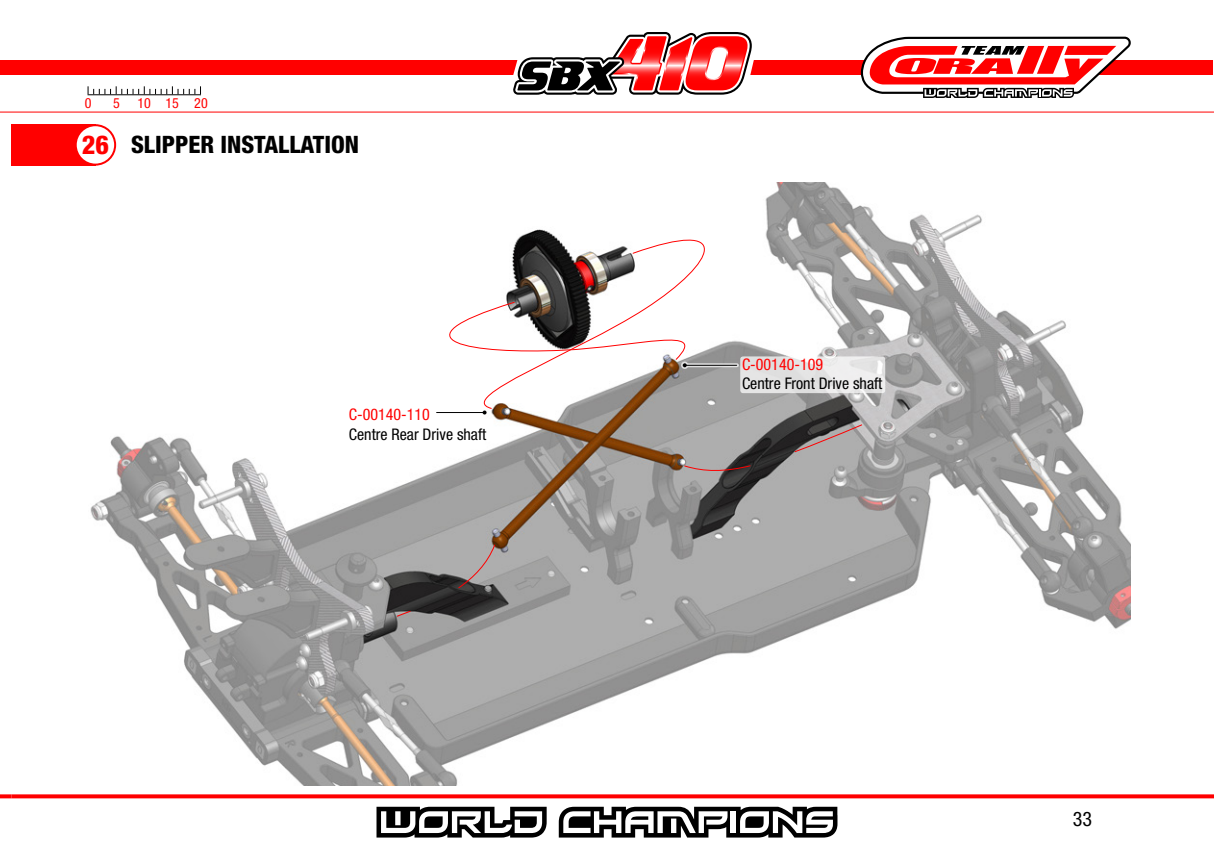
<style>
.page{position:relative;width:1214px;height:865px;background:#fff}
.page>*{position:absolute;margin:0;border:0;box-sizing:border-box;transform-origin:0 0}
.t1{font:800 condensed 24px "Helvetica Neue LT Std";color:#000}
.t2{font:condensed 20px "Helvetica Neue LT Std";color:#000}
.t3{font:condensed 16px "Helvetica Neue LT Std";color:#000}
.t4{font:condensed 16px "Helvetica Neue LT Std";color:#f00}
.t5{font:condensed 14px "Helvetica Neue LT Std";color:#f00}
.s1{font-size:26px;color:#f00}
</style>
<div class="page">
<div style="left:0;top:60px;width:11px;height:14px;background:#f00"></div>
<div style="left:11px;top:60px;width:1201px;height:14px;background:#f00"></div>
<svg style="left:859px;top:36px;width:273px;height:62px"></svg>
<hr style="left:88px;top:94px;width:113px;height:1px;background:#000">
<svg style="left:88px;top:86px;width:113px;height:8px"></svg>
<hr style="left:0;top:112px;width:1213px;height:1px;background:#f00">
<svg style="left:376px;top:806px;width:170px;height:31px"></svg>
<svg style="left:558px;top:806px;width:279px;height:31px"></svg>
<svg style="left:0;top:794px;width:11px;height:4px"></svg>
<svg style="left:11px;top:794px;width:1202px;height:4px;background:#ff1818"></svg>
<svg style="left:513px;top:32px;width:241px;height:63px"></svg>
<img style="left:90px;top:182px;width:1039px;height:603px">
<svg style="left:396px;top:610px;width:15px;height:7px"></svg>
<svg style="left:457px;top:544px;width:39px;height:45px;background:#a09797"></svg>
<svg style="left:683px;top:464px;width:68px;height:8px"></svg>
<svg style="left:793px;top:423px;width:69px;height:30px;background:#807777"></svg>
<svg style="left:453px;top:217px;width:281px;height:192px"></svg>
<div style="left:11px;top:124px;width:84px;height:41px;background:#f00"></div>
<div style="left:76px;top:125px;width:39px;height:40px;background:#fff;border-radius:50%"></div>
<div style="left:75px;top:124px;width:41px;height:42px;border:2px solid #f00;border-radius:50%"></div>
<hr style="left:436px;top:412px;width:48px;height:1px;background:#000">
<svg style="left:482px;top:410px;width:4px;height:4px"></svg>
<div style="left:740px;top:356px;width:145px;height:37px;background:#e4e4e4;border-radius:3px"></div>
<svg style="left:710px;top:363px;width:26px;height:4px"></svg>
<hr style="left:684px;top:365px;width:52px;height:1px;background:#000">
<svg style="left:386px;top:301px;width:324px;height:66px"></svg>
<p class="t5" style="left:85px;top:95px;width:8px">0</p>
<p class="t5" style="left:113px;top:95px;width:8px">5</p>
<p class="t5" style="left:137px;top:95px;width:72px">10 15 20</p>
<h1 class="t1" style="left:82px;top:130px;width:279px"><span class="s1">26</span> SLIPPER INSTALLATION</h1>
<p class="t4" style="left:349px;top:405px;width:83px">C-00140-110</p>
<p class="t3" style="left:349px;top:424px;width:139px">Centre Rear Drive shaft</p>
<p class="t4" style="left:742px;top:355px;width:83px">C-00140-109</p>
<p class="t3" style="left:742px;top:374px;width:142px">Centre Front Drive shaft</p>
<p class="t2" style="left:1072px;top:807px;width:21px">33</p>
</div>
